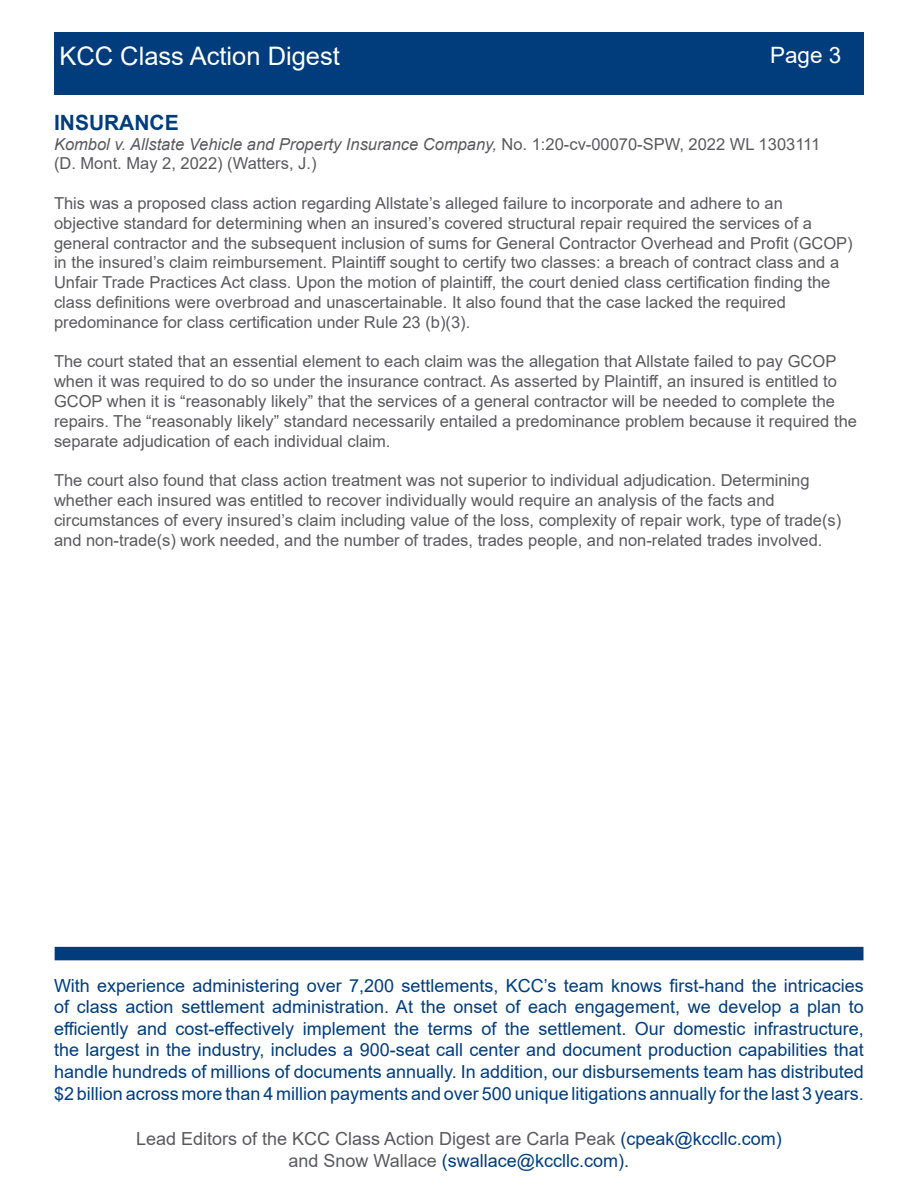
<style>
.page{position:relative;width:918px;height:1188px;background:#fff}
.page>*{position:absolute;margin:0;border:0;box-sizing:border-box;transform-origin:0 0}
.t1{font:25.5px "Arial";color:#fff}
.t2{font:22.5px "Arial";color:#fff}
.t3{font:700 21px "Arial";color:#013d7d}
.t4{font:18px/21.6px "Arial";color:#013d7d}
.t5{font:18px/21.6px "Arial";color:#5a5a5d;text-align:center}
.t6{font:16.5px/19.8px "Arial";color:#5a5a5d}
.s1{font-style:italic}
.s2{color:#013d7d}
.s3{color:#5a5b5d}
</style>
<div class="page">
<div style="left:54px;top:32px;width:810px;height:62px;background:#013d7d"></div>
<div style="left:55px;top:947px;width:809px;height:13px;background:#013d7d"></div>
<p class="t1" style="left:59px;top:39px;width:282px">KCC Class Action Digest</p>
<p class="t2" style="left:770px;top:40px;width:73px">Page 3</p>
<p class="t3" style="left:54px;top:108px;width:126px">INSURANCE</p>
<p class="t6" style="left:54px;top:134px;width:768px"><span class="s1">Kombol v. Allstate Vehicle and Property Insurance Company,</span> No. 1:20-cv-00070-SPW, 2022 WL 1303111 (D. Mont. May 2, 2022) (Watters, J.)</p>
<p class="t6" style="left:54px;top:193px;width:800px">This was a proposed class action regarding Allstate’s alleged failure to incorporate and adhere to an<br>objective standard for determining when an insured’s covered structural repair required the services of a general contractor and the subsequent inclusion of sums for General Contractor Overhead and Profit (GCOP) in the insured’s claim reimbursement. Plaintiff sought to certify two classes: a breach of contract class and a Unfair Trade Practices Act class. Upon the motion of plaintiff, the court denied class certification finding the class definitions were overbroad and unascertainable. It also found that the case lacked the required predominance for class certification under Rule 23 (b)(3).</p>
<p class="t6" style="left:54px;top:352px;width:805px">The court stated that an essential element to each claim was the allegation that Allstate failed to pay GCOP when it was required to do so under the insurance contract. As asserted by Plaintiff, an insured is entitled to GCOP when it is “reasonably likely” that the services of a general contractor will be needed to complete the repairs. The “reasonably likely” standard necessarily entailed a predominance problem because it required the separate adjudication of each individual claim.</p>
<p class="t6" style="left:54px;top:470px;width:789px">The court also found that class action treatment was not superior to individual adjudication. Determining whether each insured was entitled to recover individually would require an analysis of the facts and circumstances of every insured’s claim including value of the loss, complexity of repair work, type of trade(s) and non-trade(s) work needed, and the number of trades, trades people, and non-related trades involved.</p>
<p class="t4" style="left:54px;top:974px;width:811px">With experience administering over 7,200 settlements, KCC’s team knows first-hand the intricacies of class action settlement administration. At the onset of each engagement, we develop a plan to</p>
<p class="t4" style="left:54px;top:1018px;width:811px;text-align:justify">efficiently and cost-effectively implement the terms of the settlement. Our domestic infrastructure, the largest in the industry, includes a 900-seat call center and document production capabilities that handle hundreds of millions of documents annually. In addition, our disbursements team has distributed</p>
<p class="t4" style="left:54px;top:1082px;width:811px">$2 billion across more than 4 million payments and over 500 unique litigations annually for the last 3 years.</p>
<p class="t5" style="left:136px;top:1128px;width:647px">Lead Editors of the KCC Class Action Digest are Carla Peak <span class="s2">(cpeak@kccllc.com) </span><span class="s3">and Snow Wallace</span> <span class="s2">(swallace@kccllc.com).</span></p>
</div>
